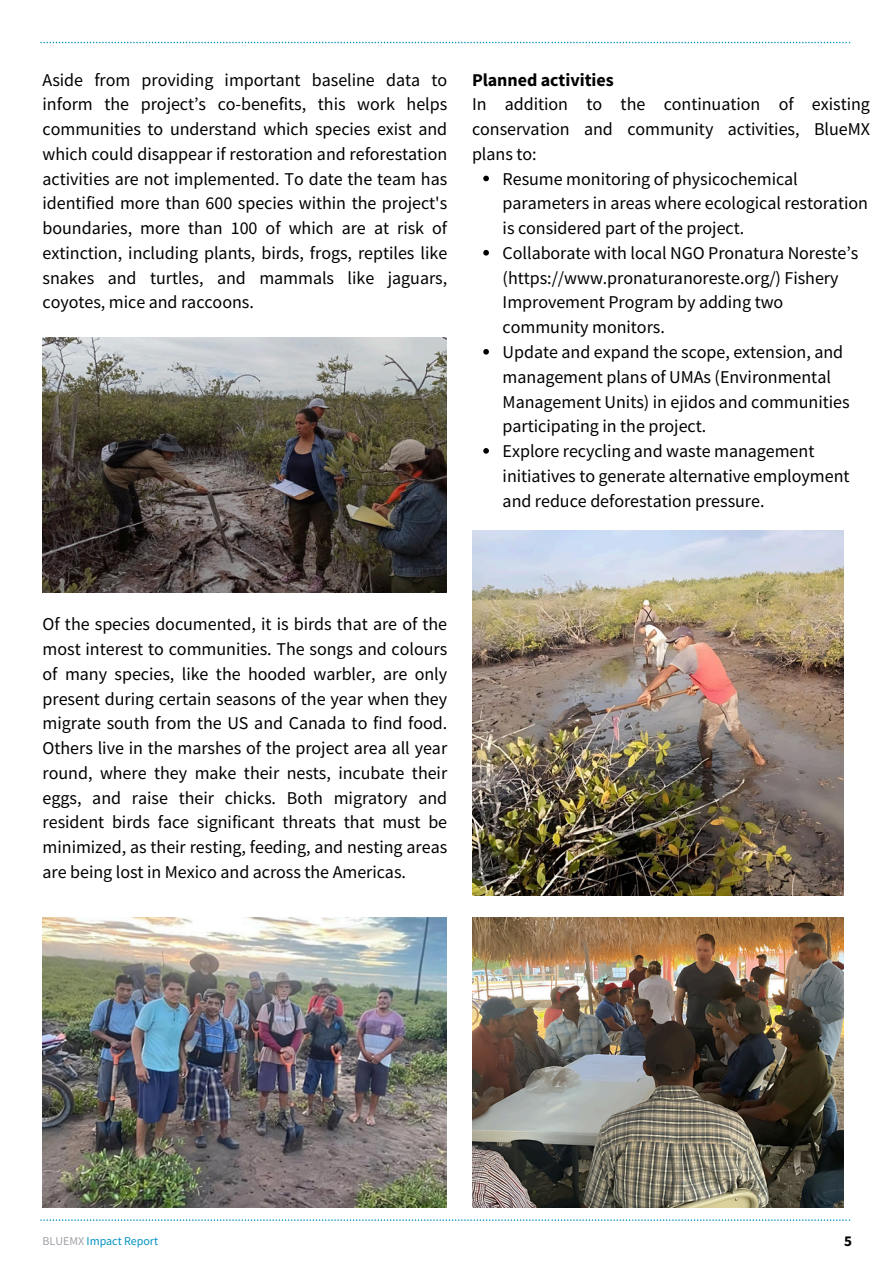
<style>
.page{position:relative;width:894px;height:1264px;background:#fff}
.page>*{position:absolute;margin:0;border:0;box-sizing:border-box;transform-origin:0 0}
.t1{font:18px/24.8px "Source Sans Pro";letter-spacing:-.005em;color:#000}
.t2{font:700 15px "Source Sans Pro";color:#000}
.t3{font:12px "Source Sans Pro";letter-spacing:-.005em;color:#0393c2}
.s1{font-weight:700}
.s2{color:#a0a2a8}
</style>
<div class="page">
<svg style="left:40px;top:42px;width:810px;height:1px"></svg>
<svg style="left:40px;top:1219px;width:810px;height:1px"></svg>
<img style="left:472px;top:530px;width:371px;height:365px">
<img style="left:43px;top:917px;width:403px;height:290px">
<img style="left:472px;top:917px;width:371px;height:290px">
<img style="left:43px;top:338px;width:403px;height:254px">
<svg style="left:483px;top:176px;width:6px;height:5px"></svg>
<svg style="left:483px;top:250px;width:6px;height:5px"></svg>
<svg style="left:483px;top:349px;width:6px;height:5px"></svg>
<svg style="left:483px;top:448px;width:6px;height:5px"></svg>
<p class="t1" style="left:43px;top:67px;width:406px;text-align:justify">Aside from providing important baseline data to inform the project’s co-benefits, this work helps communities to understand which species exist and which could disappear if restoration and reforestation activities are not implemented. To date the team has identified more than 600 species within the project's boundaries, more than 100 of which are at risk of extinction, including plants, birds, frogs, reptiles like snakes and turtles, and mammals like jaguars, coyotes, mice and raccoons.</p>
<p class="t1" style="left:472px;top:67px;width:399px"><span class="s1">Planned activities<br></span>In addition to the continuation of existing conservation and community activities, BlueMX plans to:</p>
<p class="t1" style="left:502px;top:166px;width:367px">Resume monitoring of physicochemical parameters in areas where ecological restoration is considered part of the project.</p>
<p class="t1" style="left:502px;top:240px;width:357px">Collaborate with local NGO Pronatura Noreste’s (https://www.pronaturanoreste.org/) Fishery Improvement Program by adding two community monitors.</p>
<p class="t1" style="left:502px;top:339px;width:348px">Update and expand the scope, extension, and management plans of UMAs (Environmental Management Units) in ejidos and communities participating in the project.</p>
<p class="t1" style="left:502px;top:438px;width:348px">Explore recycling and waste management initiatives to generate alternative employment and reduce deforestation pressure.</p>
<p class="t1" style="left:43px;top:611px;width:406px;text-align:justify">Of the species documented, it is birds that are of the most interest to communities. The songs and colours of many species, like the hooded warbler, are only present during certain seasons of the year when they migrate south from the US and Canada to find food.<br>Others live in the marshes of the project area all year round, where they make their nests, incubate their eggs, and raise their chicks. Both migratory and resident birds face significant threats that must be minimized, as their resting, feeding, and nesting areas are being lost in Mexico and across the Americas.</p>
<h1 class="t3" style="left:43px;top:1233px;width:117px"><span class="s2">BLUEMX</span> Impact Report</h1>
<h1 class="t2" style="left:843px;top:1231px;width:9px">5</h1>
</div>
